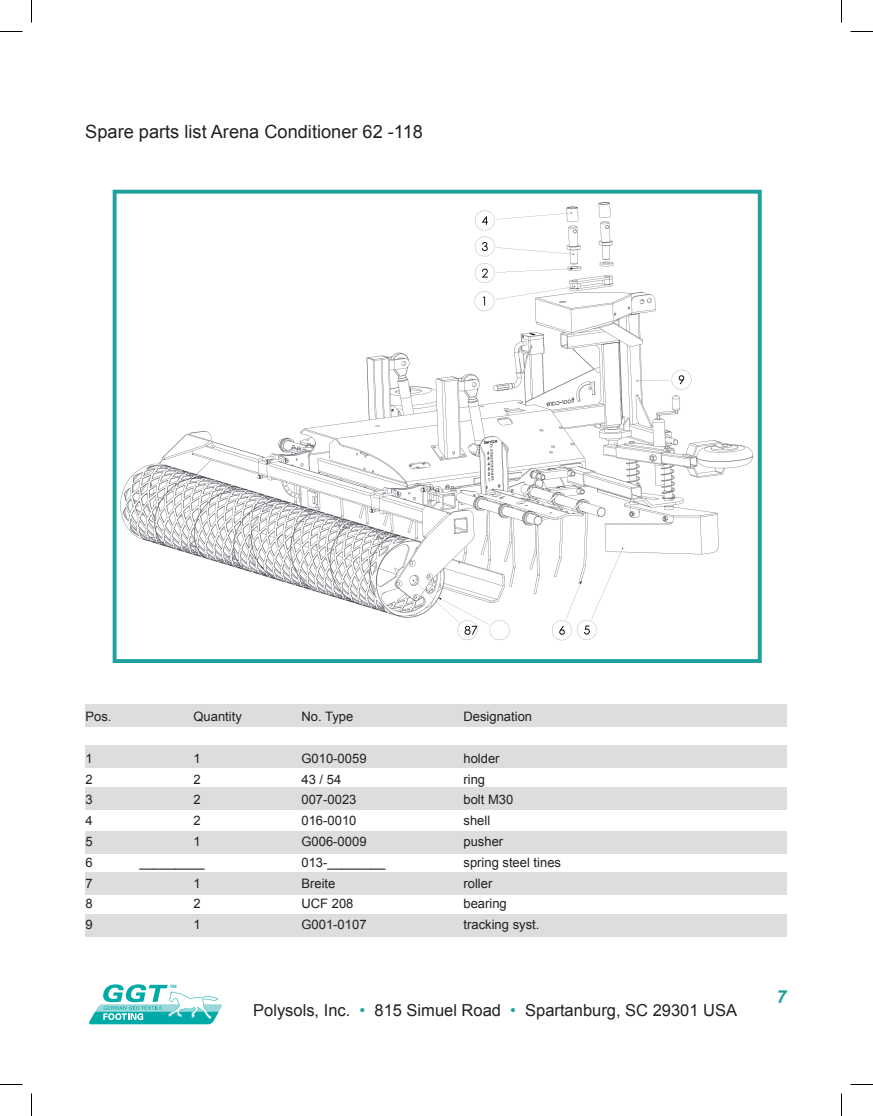
<style>
.page{position:relative;width:873px;height:1116px;background:#fff}
.page>*{position:absolute;margin:0;border:0;box-sizing:border-box;transform-origin:0 0}
.t1{font:18.15px "Arial";color:#231f20}
.t2{font:italic 700 18px "Arial";color:#1ea19c}
.t3{font:16.5px "Arial";color:#231f20}
.t4{font:13.05px "Arial";color:#231f20}
.t5{font:600 4.2px "Eurostile LT Std";color:#00aaa6}
.s1{color:#1ea19c}
</style>
<div class="page">
<svg style="left:89px;top:984px;width:133px;height:41px"></svg>
<div style="left:85px;top:914px;width:701px;height:22px;background:#dcdddf"></div>
<div style="left:85px;top:873px;width:701px;height:22px;background:#dcdddf"></div>
<div style="left:86px;top:746px;width:701px;height:22px;background:#dcdddf"></div>
<div style="left:86px;top:787px;width:701px;height:22px;background:#dcdddf"></div>
<div style="left:86px;top:832px;width:701px;height:22px;background:#dcdddf"></div>
<svg style="left:112px;top:189px;width:650px;height:474px"></svg>
<div style="left:86px;top:704px;width:701px;height:22px;background:#dcdddf"></div>
<svg style="left:0;top:31px;width:22px;height:1px"></svg>
<svg style="left:850px;top:31px;width:23px;height:1px"></svg>
<svg style="left:0;top:1084px;width:22px;height:1px"></svg>
<svg style="left:850px;top:1084px;width:23px;height:1px"></svg>
<svg style="left:31px;top:0;width:1px;height:22px"></svg>
<svg style="left:31px;top:1094px;width:1px;height:22px"></svg>
<svg style="left:841px;top:0;width:1px;height:22px"></svg>
<svg style="left:841px;top:1094px;width:1px;height:22px"></svg>
<p class="t1" style="left:85px;top:120px;width:339px">Spare parts list Arena Conditioner 62 -118</p>
<p class="t4" style="left:86px;top:708px;width:28px">Pos.</p>
<p class="t4" style="left:193px;top:708px;width:50px">Quantity</p>
<p class="t4" style="left:301px;top:708px;width:53px">No. Type</p>
<p class="t4" style="left:463px;top:708px;width:70px">Designation</p>
<p class="t4" style="left:86px;top:750px;width:9px">1</p>
<p class="t4" style="left:194px;top:750px;width:9px">1</p>
<p class="t4" style="left:302px;top:750px;width:67px">G010-0059</p>
<p class="t4" style="left:464px;top:750px;width:38px">holder</p>
<p class="t4" style="left:86px;top:770px;width:9px">2</p>
<p class="t4" style="left:194px;top:770px;width:9px">2</p>
<p class="t4" style="left:302px;top:770px;width:41px">43 / 54</p>
<p class="t4" style="left:464px;top:770px;width:23px">ring</p>
<p class="t4" style="left:86px;top:791px;width:9px">3</p>
<p class="t4" style="left:194px;top:791px;width:9px">2</p>
<p class="t4" style="left:302px;top:791px;width:56px">007-0023</p>
<p class="t4" style="left:464px;top:791px;width:51px">bolt M30</p>
<p class="t4" style="left:86px;top:812px;width:9px">4</p>
<p class="t4" style="left:194px;top:812px;width:9px">2</p>
<p class="t4" style="left:302px;top:812px;width:56px">016-0010</p>
<p class="t4" style="left:464px;top:812px;width:28px">shell</p>
<p class="t4" style="left:86px;top:833px;width:9px">5</p>
<p class="t4" style="left:194px;top:833px;width:9px">1</p>
<p class="t4" style="left:302px;top:833px;width:67px">G006-0009</p>
<p class="t4" style="left:464px;top:833px;width:41px">pusher</p>
<p class="t4" style="left:86px;top:854px;width:9px">6</p>
<p class="t4" style="left:139px;top:854px;width:67px">_________</p>
<p class="t4" style="left:301px;top:854px;width:85px">013-________</p>
<p class="t4" style="left:463px;top:854px;width:99px">spring steel tines</p>
<p class="t4" style="left:86px;top:875px;width:9px">7</p>
<p class="t4" style="left:194px;top:875px;width:9px">1</p>
<p class="t4" style="left:302px;top:875px;width:35px">Breite</p>
<p class="t4" style="left:464px;top:875px;width:30px">roller</p>
<p class="t4" style="left:86px;top:895px;width:9px">8</p>
<p class="t4" style="left:194px;top:895px;width:9px">2</p>
<p class="t4" style="left:302px;top:895px;width:54px">UCF 208</p>
<p class="t4" style="left:464px;top:895px;width:45px">bearing</p>
<p class="t4" style="left:86px;top:916px;width:9px">9</p>
<p class="t4" style="left:194px;top:916px;width:9px">1</p>
<p class="t4" style="left:302px;top:916px;width:67px">G001-0107</p>
<p class="t4" style="left:464px;top:916px;width:77px">tracking syst.</p>
<p class="t5" style="left:170px;top:984px;width:8px">TM</p>
<p class="t3" style="left:253px;top:1000px;width:485px">Polysols, Inc. <span class="s1">•</span> 815 Simuel Road <span class="s1">•</span> Spartanburg, SC 29301 USA</p>
<h2 class="t2" style="left:776px;top:985px;width:12px">7</h2>
</div>
